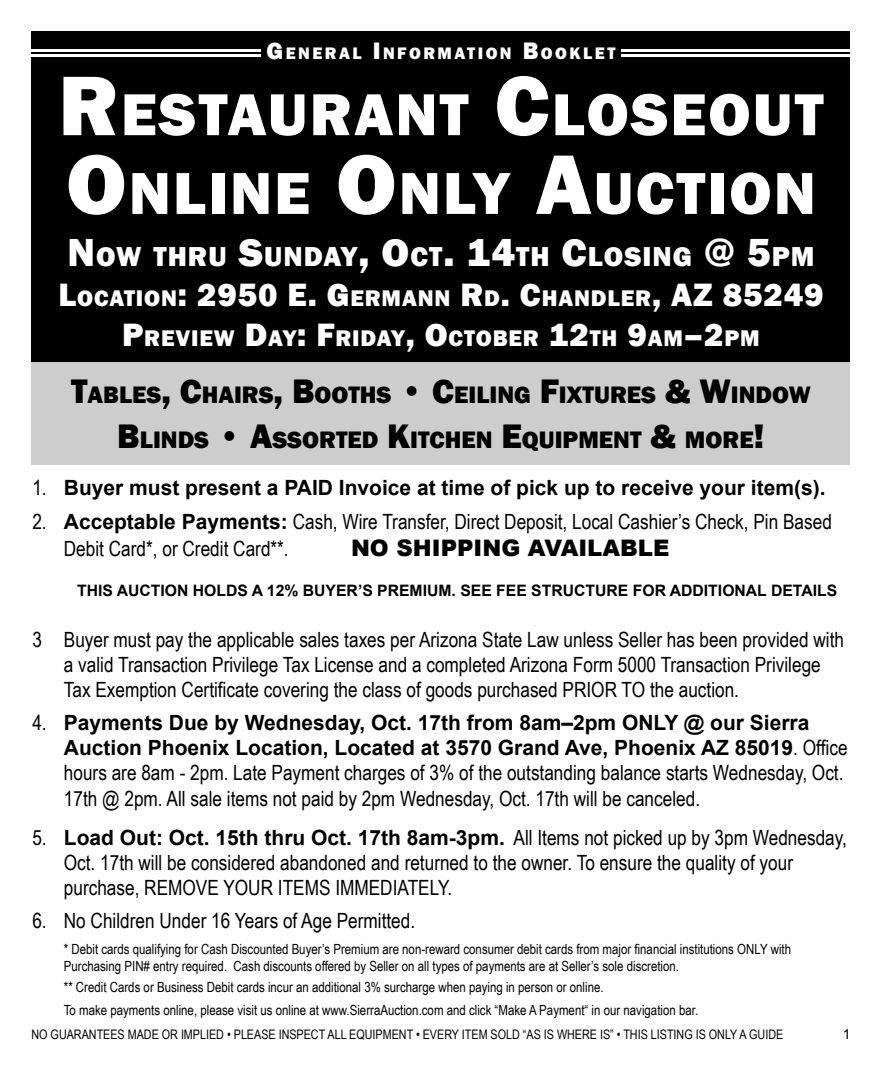
<style>
.page{position:relative;width:882px;height:1071px;background:#fff}
.page>*{position:absolute;margin:0;border:0;box-sizing:border-box;transform-origin:0 0}
.t1{font:800 61.25px/78.8px "Franklin Gothic";letter-spacing:.035em;color:#fff}
.t2{font:800 28.18px "Franklin Gothic";letter-spacing:.035em;color:#fff}
.t3{font:800 24.5px/45.5px "Franklin Gothic";color:#000;text-align:center}
.t4{font:800 23.28px/39.9px "Franklin Gothic";letter-spacing:.035em;color:#fff;text-align:center}
.t5{font:900 22.75px "Arial";color:#000}
.t6{font:21px/25.2px "Arial Narrow";color:#000}
.t7{font:700 21px/25.2px "Arial";color:#000}
.t8{font:800 17.15px "Franklin Gothic";letter-spacing:.145em;color:#fff}
.t9{font:700 15.75px "Arial";color:#000}
.t10{font:14px/16.8px "Arial Narrow";color:#000}
.t11{font:14px "Arial";color:#000}
.t12{font:13.12px "Arial Narrow";color:#000}
.s1{font-size:24.5px}
.s2{font-size:87.5px}
.s3{font-size:40.25px}
.s4{font-size:33.25px}
.s5{font-size:35px}
.s6{font-family:"Arial Narrow";font-weight:400}
.s7{font-family:"Arial";font-weight:700}
</style>
<div class="page">
<div style="left:32px;top:32px;width:818px;height:330px;background:#000"></div>
<hr style="left:32px;top:49px;width:229px;height:2px;background:#fff">
<hr style="left:32px;top:54px;width:229px;height:2px;background:#fff">
<hr style="left:621px;top:49px;width:229px;height:2px;background:#fff">
<hr style="left:621px;top:54px;width:229px;height:2px;background:#fff">
<div style="left:32px;top:362px;width:818px;height:103px;background:#cdcdcd"></div>
<p class="t8" style="left:267px;top:42px;width:350px"><span class="s1">G</span>ENERAL <span class="s1">I</span> NFORMATION <span class="s1">B</span>OOKLET</p>
<h1 class="t1" style="left:58px;top:75px;width:767px"><span class="s2">R</span>ESTAURANT <span class="s2">C</span>LOSEOUT<br><span class="s2">O</span>NLINE <span class="s2">O</span>NLY <span class="s2">A</span>UCTION</h1>
<h2 class="t2" style="left:67px;top:239px;width:749px"><span class="s3">N</span> OW THRU <span class="s3">S</span>UNDAY<span class="s3">, O</span>CT<span class="s3">. 14</span>TH <span class="s3">C</span>LOSING <span class="s3">@ 5</span>PM</h2>
<p class="t4" style="left:59px;top:279px;width:766px"><span class="s4">L</span>OCATION<span class="s4">: 2950 E. G</span>ERMANN <span class="s4">R</span>D<span class="s4">. C</span>HANDLER<span class="s4">, AZ 85249<br>P</span>REVIEW <span class="s4">D</span>AY<span class="s4">: F</span>RIDAY<span class="s4">, O</span>CTOBER <span class="s4">12</span>TH <span class="s4">9</span>AM<span class="s4">–2</span>PM</p>
<p class="t3" style="left:71px;top:372px;width:741px"><span class="s5">T</span>ABLES<span class="s5">, C</span>HAIRS<span class="s5">, B</span>OOTHS <span class="s5">• C</span>EILING <span class="s5">F</span>IXTURES <span class="s5">&amp; W</span>INDOW<br><span class="s5">B</span>LINDS <span class="s5">• A</span>SSORTED <span class="s5">K</span>ITCHEN <span class="s5">E</span>QUIPMENT <span class="s5">&amp;</span> MORE<span class="s5">!</span></p>
<p class="t7" style="left:32px;top:476px;width:795px"><span class="s6">1.</span> Buyer must present a PAID Invoice at time of pick up to receive your item(s).</p>
<p class="t6" style="left:64px;top:507px;width:770px;line-height:27.3px;text-indent:-32px">2. <span class="s7">Acceptable Payments:</span> Cash, Wire Transfer, Direct Deposit, Local Cashier’s Check, Pin Based<br>Debit Card*, or Credit Card**.</p>
<p class="t5" style="left:351px;top:531px;width:320px">NO SHIPPING AVAILABLE</p>
<p class="t9" style="left:77px;top:580px;width:762px">THIS AUCTION HOLDS A 12% BUYER’S PREMIUM. SEE FEE STRUCTURE FOR ADDITIONAL DETAILS</p>
<p class="t6" style="left:64px;top:626px;width:782px;text-indent:-32px">3 Buyer must pay the applicable sales taxes per Arizona State Law unless Seller has been provided with a valid Transaction Privilege Tax License and a completed Arizona Form 5000 Transaction Privilege<br>Tax Exemption Certificate covering the class of goods purchased PRIOR TO the auction.</p>
<p class="t7" style="left:64px;top:711px;width:785px;text-indent:-32px"><span class="s6">4.</span> Payments Due by Wednesday, Oct. 17th from 8am–2pm ONLY @ our Sierra<br>Auction Phoenix Location, Located at 3570 Grand Ave, Phoenix AZ 85019<span class="s6">. Office</span></p>
<p class="t6" style="left:64px;top:760px;width:781px">hours are 8am - 2pm. Late Payment charges of 3% of the outstanding balance starts Wednesday, Oct.<br>17th @ 2pm. All sale items not paid by 2pm Wednesday, Oct. 17th will be canceled.</p>
<p class="t6" style="left:64px;top:824px;width:785px;text-indent:-31px">5. <span class="s7">Load Out: Oct. 15th thru Oct. 17th 8am-3pm.</span> All Items not picked up by 3pm Wednesday,<br>Oct. 17th will be considered abandoned and returned to the owner. To ensure the quality of your purchase, REMOVE YOUR ITEMS IMMEDIATELY.</p>
<p class="t6" style="left:32px;top:907px;width:384px">6. No Children Under 16 Years of Age Permitted.</p>
<p class="t10" style="left:64px;top:941px;width:729px">* Debit cards qualifying for Cash Discounted Buyer’s Premium are non-reward consumer debit cards from major financial institutions ONLY with<br>Purchasing PIN# entry required. Cash discounts offered by Seller on all types of payments are at Seller’s sole discretion.</p>
<p class="t10" style="left:64px;top:975px;width:636px;line-height:22.8px">** Credit Cards or Business Debit cards incur an additional 3% surcharge when paying in person or online.<br>To make payments online, please visit us online at www.SierraAuction.com and click “Make A Payment“ in our navigation bar.</p>
<p class="t12" style="left:32px;top:1025px;width:753px">NO GUARANTEES MADE OR IMPLIED • PLEASE INSPECT ALL EQUIPMENT • EVERY ITEM SOLD “AS IS WHERE IS” • THIS LISTING IS ONLY A GUIDE</p>
<p class="t11" style="left:843px;top:1025px;width:9px">1</p>
</div>
